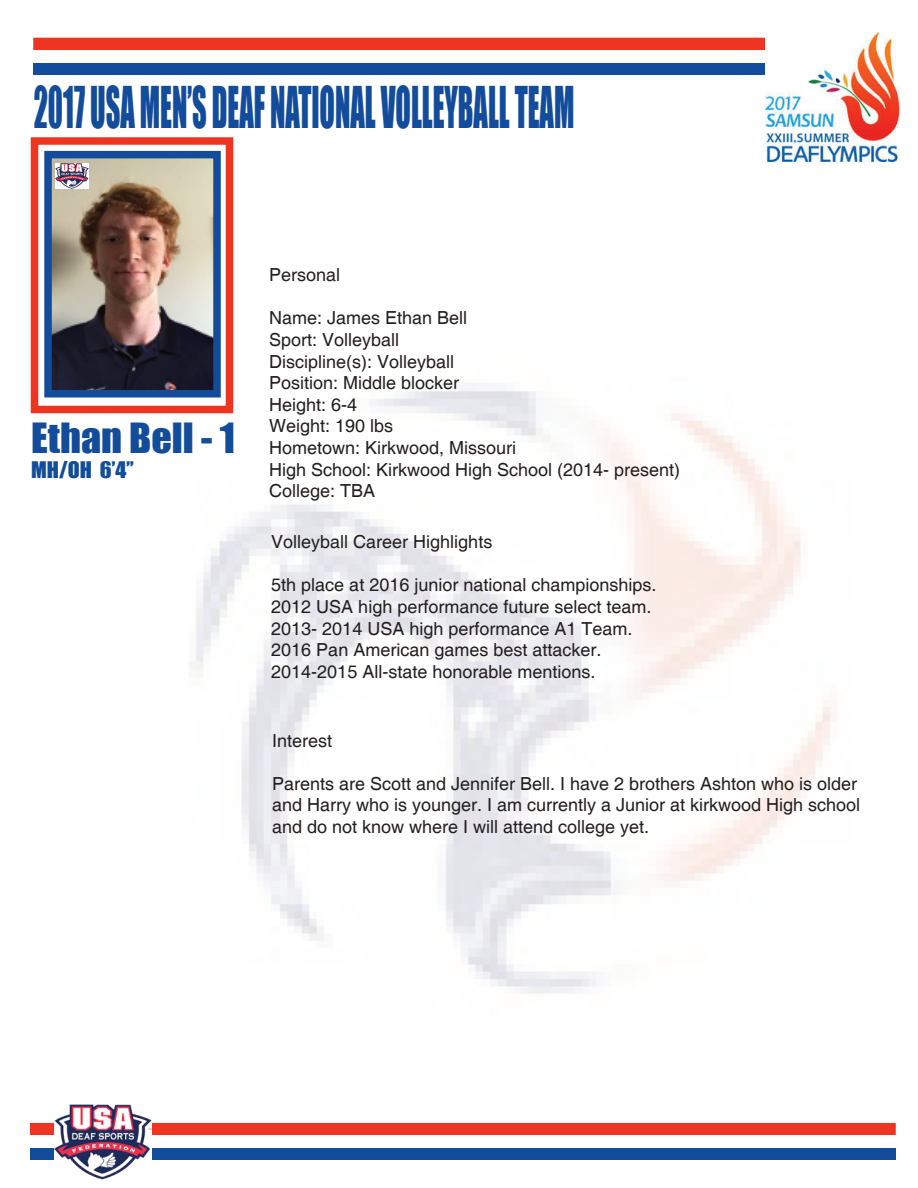
<style>
.page{position:relative;width:918px;height:1188px;background:#fff}
.page>*{position:absolute;margin:0;border:0;box-sizing:border-box;transform-origin:0 0}
.t1{font:52.8px "Impact";color:#124c9b;scale:.54 1}
.t2{font:38.25px "Impact";color:#124c9b;scale:1.05 1}
.t3{font:21px "Impact";color:#124c9b;scale:1.05 1}
.t4{font:18px/21.6px "Helvetica";color:#231f20}
</style>
<div class="page">
<img style="left:129px;top:361px;width:708px;height:633px">
<img style="left:53px;top:160px;width:159px;height:229px">
<div style="left:33px;top:38px;width:732px;height:12px;background:#ef3522"></div>
<div style="left:33px;top:62px;width:866px;height:13px;background:#124c9b"></div>
<div style="left:30px;top:1123px;width:866px;height:12px;background:#ef3522"></div>
<div style="left:30px;top:1148px;width:866px;height:12px;background:#124c9b"></div>
<img style="left:55px;top:1104px;width:97px;height:75px">
<img style="left:56px;top:163px;width:32px;height:26px">
<div style="left:31px;top:137px;width:202px;height:276px;border:8px solid #ef3522"></div>
<div style="left:44px;top:151px;width:177px;height:247px;border:8px solid #124c9b"></div>
<img style="left:766px;top:32px;width:134px;height:129px">
<h1 class="t1" style="left:34px;top:66px;width:1003px">2017 USA MEN’S DEAF NATIONAL VOLLEYBALL TEAM</h1>
<h2 class="t2" style="left:31px;top:408px;width:196px">Ethan Bell - 1</h2>
<p class="t3" style="left:31px;top:453px;width:99px">MH/OH 6’4’’</p>
<p class="t4" style="left:269px;top:265px;width:73px">Personal</p>
<p class="t4" style="left:269px;top:308px;width:413px">Name: James Ethan Bell<br>Sport: Volleyball<br>Discipline(s): Volleyball<br>Position: Middle blocker<br>Height: 6-4<br>Weight: 190 lbs<br>Hometown: Kirkwood, Missouri<br>High School: Kirkwood High School (2014- present)<br>College: TBA</p>
<p class="t4" style="left:271px;top:532px;width:223px">Volleyball Career Highlights</p>
<p class="t4" style="left:271px;top:575px;width:387px">5th place at 2016 junior national championships.<br>2012 USA high performance future select team.<br>2013- 2014 USA high performance A1 Team.<br>2016 Pan American games best attacker.<br>2014-2015 All-state honorable mentions.</p>
<p class="t4" style="left:272px;top:730px;width:62px">Interest</p>
<p class="t4" style="left:272px;top:773px;width:590px">Parents are Scott and Jennifer Bell. I have 2 brothers Ashton who is older and Harry who is younger. I am currently a Junior at kirkwood High school and do not know where I will attend college yet.</p>
</div>
